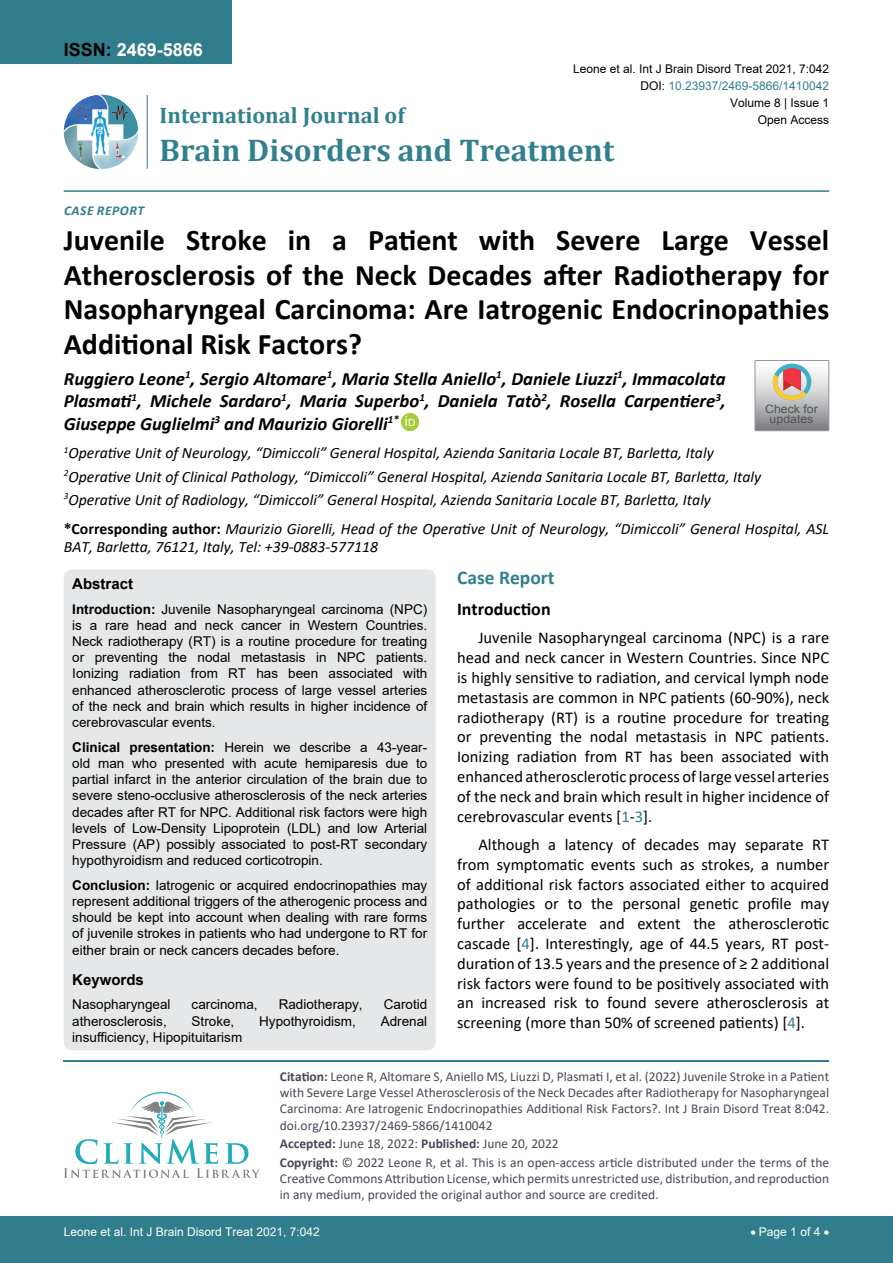
<style>
.page{position:relative;width:893px;height:1263px;background:#fff}
.page>*{position:absolute;margin:0;border:0;box-sizing:border-box;transform-origin:0 0}
.t1{font:700 31.5px "Cambria";color:#30808d}
.t2{font:700 30px/34.5px "Calibri";color:#000;text-align:justify}
.t3{font:700 22.5px "Cambria";color:#30808d}
.t4{font:700 19.5px "Calibri";color:#30808d}
.t5{font:italic 700 18.75px/22.5px "Calibri";color:#000;text-align:justify}
.t6{font:700 18px "Arial";color:#fff}
.t7{font:700 18px "Calibri";color:#000}
.t8{font:16.5px/19.8px "Calibri";color:#000;text-align:justify}
.t9{font:italic 15.75px/23.1px "Calibri";color:#000}
.t10{font:700 15px "Arial";color:#000}
.t11{font:13.5px/16.2px "Arial";color:#000;text-align:justify}
.t12{font:13.5px/16.2px "Calibri";color:#47475c}
.t13{font:italic 700 13.5px "Calibri";letter-spacing:.04em;color:#307d8d}
.t14{font:12px "Arial";color:#000}
.t15{font:12px "Arial";color:#fff}
.t16{font:12px "Arial";color:#30808d}
.t17{font:11.7px/10.1px "Arial";color:#535353;text-align:center;scale:1.06 1}
.s1{color:#000}
.s2{font-weight:700;font-style:normal}
.s3{font-weight:700}
.s4{color:#30808d}
</style>
<div class="page">
<hr style="left:64px;top:1060px;width:765px;height:2px;background:#30808d">
<svg style="left:64px;top:1092px;width:196px;height:86px"></svg>
<div style="left:0;top:1217px;width:893px;height:46px;background:#307d8d"></div>
<div style="left:0;top:0;width:231px;height:64px;background:#307d8d"></div>
<img style="left:64px;top:95px;width:74px;height:74px;border-radius:37px">
<hr style="left:147px;top:95px;width:1px;height:74px;background:#307d8d">
<hr style="left:64px;top:190px;width:765px;height:2px;background:#307d8d">
<img style="left:401px;top:414px;width:17px;height:17px">
<div style="left:402px;top:414px;width:16px;height:17px;background:#a5cc3b;border-radius:50%"></div>
<div style="left:64px;top:569px;width:372px;height:481px;background:#e6e7e8;border-radius:9px"></div>
<svg style="left:755px;top:360px;width:74px;height:71px;background:#bdb6b3"></svg>
<h3 class="t6" style="left:64px;top:37px;width:141px"><span class="s1">ISSN:</span> 2469-5866</h3>
<p class="t14" style="left:573px;top:60px;width:258px">Leone et al. Int J Brain Disord Treat 2021, 7:042</p>
<p class="t14" style="left:730px;top:95px;width:101px">Volume 8 | Issue 1</p>
<p class="t16" style="left:640px;top:77px;width:190px"><span class="s1">DOI:</span> 10.23937/2469-5866/1410042</p>
<h3 class="t3" style="left:160px;top:100px;width:247px">International Journal of</h3>
<h1 class="t1" style="left:160px;top:128px;width:456px">Brain Disorders and Treatment</h1>
<p class="t14" style="left:758px;top:112px;width:73px">Open Access</p>
<p class="t13" style="left:64px;top:201px;width:75px">Case Report</p>
<h2 class="t2" style="left:64px;top:222px;width:767px">Juvenile Stroke in a Patient with Severe Large Vessel Atherosclerosis of the Neck Decades after Radiotherapy for Nasopharyngeal Carcinoma: Are Iatrogenic Endocrinopathies Additional Risk Factors?</h2>
<h3 class="t5" style="left:64px;top:366px;width:663px">Ruggiero Leone<sup>1</sup>, Sergio Altomare<sup>1</sup>, Maria Stella Aniello<sup>1</sup>, Daniele Liuzzi<sup>1</sup>, Immacolata Plasmati<sup>1</sup>, Michele Sardaro<sup>1</sup>, Maria Superbo<sup>1</sup>, Daniela Tatò<sup>2</sup>, Rosella Carpentiere<sup>3</sup>, Giuseppe Guglielmi<sup>3</sup> and Maurizio Giorelli<sup>1*</sup> <sup>i</sup><sup>D</sup></h3>
<p class="t9" style="left:64px;top:441px;width:699px"><sup>1</sup>Operative Unit of Neurology, “Dimiccoli” General Hospital, Azienda Sanitaria Locale BT, Barletta, Italy<br><sup>2</sup>Operative Unit of Clinical Pathology, “Dimiccoli” General Hospital, Azienda Sanitaria Locale BT, Barletta, Italy<br><sup>3</sup>Operative Unit of Radiology, “Dimiccoli” General Hospital, Azienda Sanitaria Locale BT, Barletta, Italy</p>
<p class="t17" style="left:765px;top:404px;width:51px">Check for updates</p>
<p class="t9" style="left:64px;top:518px;width:767px;line-height:18.9px"><span class="s2">*Corresponding author:</span> Maurizio Giorelli, Head of the Operative Unit of Neurology, “Dimiccoli” General Hospital, ASL<br>BAT, Barletta, 76121, Italy, Tel: +39-0883-577118</p>
<p class="t10" style="left:72px;top:573px;width:62px">Abstract</p>
<p class="t11" style="left:72px;top:601px;width:356px"><span class="s3">Introduction:</span> Juvenile Nasopharyngeal carcinoma (NPC) is a rare head and neck cancer in Western Countries.<br>Neck radiotherapy (RT) is a routine procedure for treating or preventing the nodal metastasis in NPC patients.<br>Ionizing radiation from RT has been associated with enhanced atherosclerotic process of large vessel arteries of the neck and brain which results in higher incidence of cerebrovascular events.</p>
<p class="t11" style="left:72px;top:739px;width:356px"><span class="s3">Clinical presentation:</span> Herein we describe a 43-year&shy;old man who presented with acute hemiparesis due to partial infarct in the anterior circulation of the brain due to severe steno-occlusive atherosclerosis of the neck arteries decades after RT for NPC. Additional risk factors were high levels of Low-Density Lipoprotein (LDL) and low Arterial Pressure (AP) possibly associated to post-RT secondary hypothyroidism and reduced corticotropin.</p>
<p class="t11" style="left:72px;top:877px;width:356px"><span class="s3">Conclusion:</span> Iatrogenic or acquired endocrinopathies may represent additional triggers of the atherogenic process and should be kept into account when dealing with rare forms of juvenile strokes in patients who had undergone to RT for either brain or neck cancers decades before.</p>
<p class="t10" style="left:72px;top:969px;width:73px">Keywords</p>
<p class="t11" style="left:72px;top:996px;width:100px">Nasopharyngeal</p>
<p class="t11" style="left:192px;top:996px;width:68px">carcinoma,</p>
<p class="t11" style="left:279px;top:996px;width:86px">Radiotherapy,</p>
<p class="t11" style="left:384px;top:996px;width:45px">Carotid</p>
<p class="t11" style="left:72px;top:1013px;width:96px">atherosclerosis,</p>
<p class="t11" style="left:192px;top:1013px;width:44px">Stroke,</p>
<p class="t11" style="left:259px;top:1013px;width:98px">Hypothyroidism,</p>
<p class="t11" style="left:381px;top:1013px;width:48px">Adrenal</p>
<p class="t11" style="left:72px;top:1029px;width:171px">insufficiency, Hipopituitarism</p>
<h3 class="t4" style="left:457px;top:564px;width:99px">Case Report</h3>
<h3 class="t7" style="left:457px;top:596px;width:95px">Introduction</h3>
<p class="t8" style="left:457px;top:628px;width:374px;text-indent:21px">Juvenile Nasopharyngeal carcinoma (NPC) is a rare head and neck cancer in Western Countries. Since NPC is highly sensitive to radiation, and cervical lymph node metastasis are common in NPC patients (60-90%), neck radiotherapy (RT) is a routine procedure for treating or preventing the nodal metastasis in NPC patients.<br>Ionizing radiation from RT has been associated with enhanced atherosclerotic process of large vessel arteries of the neck and brain which result in higher incidence of cerebrovascular events [<span class="s4">1</span>-<span class="s4">3</span>].</p>
<p class="t8" style="left:457px;top:834px;width:374px;text-indent:21px">Although a latency of decades may separate RT from symptomatic events such as strokes, a number of additional risk factors associated either to acquired pathologies or to the personal genetic profile may further accelerate and extent the atherosclerotic cascade [<span class="s4">4</span>]. Interestingly, age of 44.5 years, RT post&shy;duration of 13.5 years and the presence of ≥ 2 additional risk factors were found to be positively associated with an increased risk to found severe atherosclerosis at screening (more than 50% of screened patients) [<span class="s4">4</span>].</p>
<p class="t12" style="left:280px;top:1068px;width:551px;text-align:justify"><span class="s3">Citation:</span> Leone R, Altomare S, Aniello MS, Liuzzi D, Plasmati I, et al. (2022) Juvenile Stroke in a Patient with Severe Large Vessel Atherosclerosis of the Neck Decades after Radiotherapy for Nasopharyngeal Carcinoma: Are Iatrogenic Endocrinopathies Additional Risk Factors?. Int J Brain Disord Treat 8:042. doi.org/10.23937/2469-5866/1410042</p>
<p class="t12" style="left:280px;top:1134px;width:551px;line-height:18.6px"><span class="s3">Accepted:</span> June 18, 2022: <span class="s3">Published:</span> June 20, 2022<br><span class="s3">Copyright:</span> © 2022 Leone R, et al. This is an open-access article distributed under the terms of the</p>
<p class="t12" style="left:280px;top:1170px;width:551px">Creative Commons Attribution License, which permits unrestricted use, distribution, and reproduction in any medium, provided the original author and source are credited.</p>
<p class="t15" style="left:64px;top:1223px;width:258px">Leone et al. Int J Brain Disord Treat 2021, 7:042</p>
<p class="t15" style="left:750px;top:1223px;width:80px">• Page 1 of 4 •</p>
</div>
